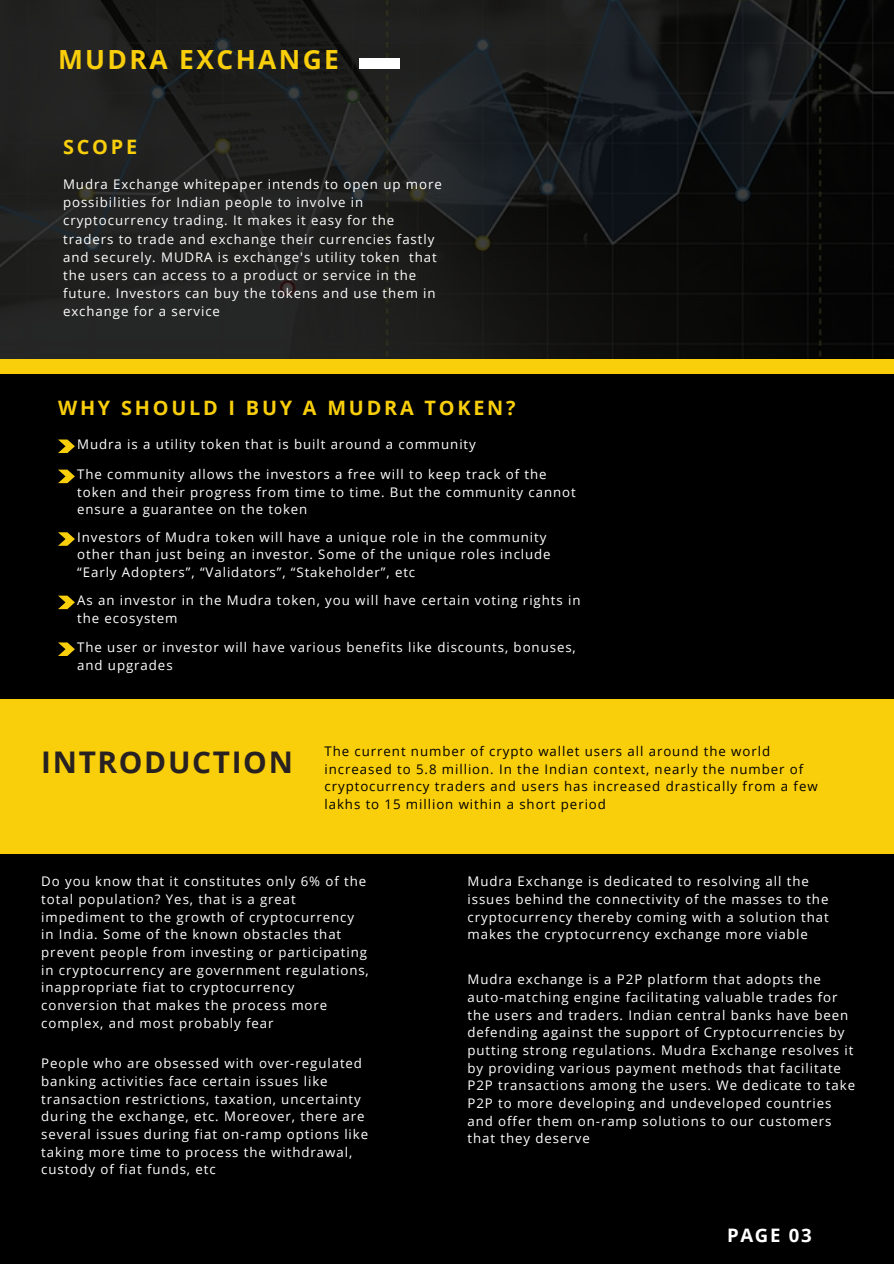
<style>
.page{position:relative;width:894px;height:1264px;background:#fff}
.page>*{position:absolute;margin:0;border:0;box-sizing:border-box;transform-origin:0 0}
.t1{font:700 29.85px "Open Sans";letter-spacing:.055em;color:#282121}
.t2{font:700 26.4px "Open Sans";letter-spacing:.09em;color:#f9ce0b}
.t3{font:700 19.8px "Open Sans";letter-spacing:.14em;color:#f9ce0b}
.t4{font:700 18.6px "Open Sans";letter-spacing:.09em;color:#fff}
.t5{font:13.2px/17.7px "Open Sans";letter-spacing:.07em;color:#fff}
.t6{font:13.2px/17.7px "Open Sans";letter-spacing:.07em;color:#000}
</style>
<div class="page">
<div style="left:0;top:0;width:893px;height:1263px;background:#000"></div>
<img style="left:0;top:0;width:893px;height:359px">
<div style="left:0;top:359px;width:893px;height:15px;background:#f9ce0b"></div>
<div style="left:0;top:699px;width:893px;height:155px;background:#f9ce0b"></div>
<svg style="left:58px;top:439px;width:17px;height:14px"></svg>
<svg style="left:58px;top:469px;width:17px;height:14px"></svg>
<svg style="left:58px;top:532px;width:17px;height:14px"></svg>
<svg style="left:58px;top:595px;width:17px;height:14px"></svg>
<svg style="left:58px;top:642px;width:17px;height:14px"></svg>
<div style="left:359px;top:58px;width:41px;height:11px;background:#fff"></div>
<p class="t2" style="left:58px;top:40px;width:282px">MUDRA EXCHANGE</p>
<p class="t3" style="left:63px;top:133px;width:76px">SCOPE</p>
<p class="t5" style="left:63px;top:175px;width:380px">Mudra Exchange whitepaper intends to open up more possibilities for Indian people to involve in cryptocurrency trading. It makes it easy for the traders to trade and exchange their currencies fastly and securely. MUDRA is exchange's utility token that the users can access to a product or service in the future. Investors can buy the tokens and use them in exchange for a service</p>
<p class="t3" style="left:58px;top:394px;width:459px">WHY SHOULD I BUY A MUDRA TOKEN?</p>
<p class="t5" style="left:77px;top:435px;width:400px">Mudra is a utility token that is built around a community</p>
<p class="t5" style="left:77px;top:465px;width:500px">The community allows the investors a free will to keep track of the token and their progress from time to time. But the community cannot ensure a guarantee on the token</p>
<p class="t5" style="left:77px;top:528px;width:475px">Investors of Mudra token will have a unique role in the community other than just being an investor. Some of the unique roles include “Early Adopters”, “Validators”, “Stakeholder”, etc</p>
<p class="t5" style="left:77px;top:591px;width:504px">As an investor in the Mudra token, you will have certain voting rights in the ecosystem</p>
<p class="t5" style="left:77px;top:638px;width:500px">The user or investor will have various benefits like discounts, bonuses, and upgrades</p>
<p class="t1" style="left:41px;top:740px;width:253px">INTRODUCTION</p>
<p class="t6" style="left:324px;top:742px;width:494px">The current number of crypto wallet users all around the world increased to 5.8 million. In the Indian context, nearly the number of cryptocurrency traders and users has increased drastically from a few lakhs to 15 million within a short period</p>
<p class="t5" style="left:41px;top:872px;width:329px">Do you know that it constitutes only 6% of the total population? Yes, that is a great impediment to the growth of cryptocurrency in India. Some of the known obstacles that prevent people from investing or participating in cryptocurrency are government regulations, inappropriate fiat to cryptocurrency conversion that makes the process more complex, and most probably fear</p>
<p class="t5" style="left:41px;top:1054px;width:328px">People who are obsessed with over-regulated banking activities face certain issues like transaction restrictions, taxation, uncertainty during the exchange, etc. Moreover, there are several issues during fiat on-ramp options like taking more time to process the withdrawal, custody of fiat funds, etc</p>
<p class="t5" style="left:467px;top:872px;width:362px">Mudra Exchange is dedicated to resolving all the issues behind the connectivity of the masses to the cryptocurrency thereby coming with a solution that makes the cryptocurrency exchange more viable</p>
<p class="t5" style="left:467px;top:970px;width:389px">Mudra exchange is a P2P platform that adopts the auto-matching engine facilitating valuable trades for the users and traders. Indian central banks have been defending against the support of Cryptocurrencies by putting strong regulations. Mudra Exchange resolves it by providing various payment methods that facilitate P2P transactions among the users. We dedicate to take P2P to more developing and undeveloped countries and offer them on-ramp solutions to our customers that they deserve</p>
<p class="t4" style="left:726px;top:1221px;width:86px">PAGE 03</p>
</div>
